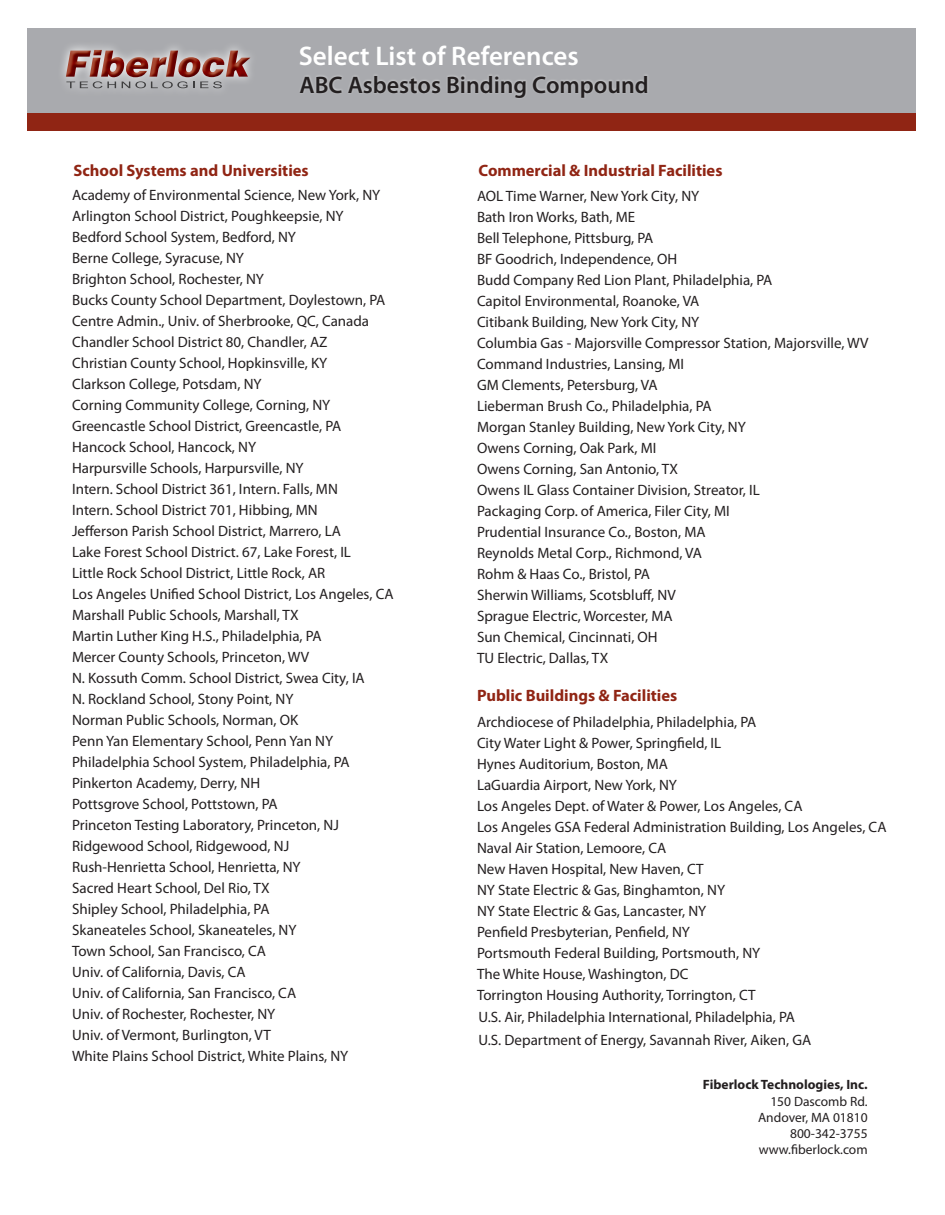
<style>
.page{position:relative;width:945px;height:1215px;background:#fff}
.page>*{position:absolute;margin:0;border:0;box-sizing:border-box;transform-origin:0 0}
.Company_Name{font:600 27px "Myriad Pro";color:#fff}
.Company_Name-2{font:600 24px "Myriad Pro";color:#231f20}
.t1{font:700 16.5px "Myriad Pro";color:#902514}
.t2{font:15px "Myriad Pro";color:#231f20}
.Company_Name-3{font:13.5px "Myriad Pro";color:#231f20}
.Company_Name-4{font:700 13.5px "Myriad Pro";color:#231f20}
</style>
<div class="page">
<div style="left:28px;top:29px;width:888px;height:94px;background:#a9aaae"></div>
<div style="left:28px;top:113px;width:888px;height:18px;background:#902514"></div>
<svg style="left:62px;top:45px;width:189px;height:44px;fill:#b2b3b7"></svg>
<svg style="left:66px;top:81px;width:50px;height:7px"></svg>
<svg style="left:122px;top:81px;width:100px;height:7px"></svg>
<img style="left:66px;top:50px;width:58px;height:27px">
<img style="left:166px;top:51px;width:84px;height:26px">
<img style="left:90px;top:57px;width:77px;height:20px">
<div style="left:298px;top:73px;width:352px;height:27px;background:#fff;opacity:.5"></div>
<p class="Company_Name" style="left:299px;top:39px;width:281px">Select List of References</p>
<p class="Company_Name-2" style="left:300px;top:69px;width:351px">ABC Asbestos Binding Compound</p>
<p class="t1" style="left:74px;top:160px;width:237px">School Systems and Universities</p>
<p class="t2" style="left:72px;top:186px;width:310px">Academy of Environmental Science, New York, NY</p>
<p class="t2" style="left:72px;top:207px;width:273px">Arlington School District, Poughkeepsie, NY</p>
<p class="t2" style="left:72px;top:228px;width:225px">Bedford School System, Bedford, NY</p>
<p class="t2" style="left:72px;top:249px;width:173px">Berne College, Syracuse, NY</p>
<p class="t2" style="left:72px;top:270px;width:194px">Brighton School, Rochester, NY</p>
<p class="t2" style="left:72px;top:291px;width:315px">Bucks County School Department, Doylestown, PA</p>
<p class="t2" style="left:72px;top:312px;width:299px">Centre Admin., Univ. of Sherbrooke, QC, Canada</p>
<p class="t2" style="left:72px;top:333px;width:257px">Chandler School District 80, Chandler, AZ</p>
<p class="t2" style="left:72px;top:354px;width:257px">Christian County School, Hopkinsville, KY</p>
<p class="t2" style="left:72px;top:375px;width:191px">Clarkson College, Potsdam, NY</p>
<p class="t2" style="left:72px;top:396px;width:260px">Corning Community College, Corning, NY</p>
<p class="t2" style="left:72px;top:417px;width:271px">Greencastle School District, Greencastle, PA</p>
<p class="t2" style="left:72px;top:438px;width:186px">Hancock School, Hancock, NY</p>
<p class="t2" style="left:72px;top:459px;width:233px">Harpursville Schools, Harpursville, NY</p>
<p class="t2" style="left:72px;top:480px;width:267px">Intern. School District 361, Intern. Falls, MN</p>
<p class="t2" style="left:72px;top:501px;width:247px">Intern. School District 701, Hibbing, MN</p>
<p class="t2" style="left:72px;top:522px;width:270px">Jefferson Parish School District, Marrero, LA</p>
<p class="t2" style="left:72px;top:543px;width:281px">Lake Forest School District. 67, Lake Forest, IL</p>
<p class="t2" style="left:72px;top:564px;width:255px">Little Rock School District, Little Rock, AR</p>
<p class="t2" style="left:72px;top:585px;width:323px">Los Angeles Unified School District, Los Angeles, CA</p>
<p class="t2" style="left:72px;top:606px;width:228px">Marshall Public Schools, Marshall, TX</p>
<p class="t2" style="left:72px;top:627px;width:251px">Martin Luther King H.S., Philadelphia, PA</p>
<p class="t2" style="left:72px;top:648px;width:239px">Mercer County Schools, Princeton, WV</p>
<p class="t2" style="left:72px;top:669px;width:294px">N. Kossuth Comm. School District, Swea City, IA</p>
<p class="t2" style="left:72px;top:690px;width:223px">N. Rockland School, Stony Point, NY</p>
<p class="t2" style="left:72px;top:711px;width:228px">Norman Public Schools, Norman, OK</p>
<p class="t2" style="left:72px;top:732px;width:263px">Penn Yan Elementary School, Penn Yan NY</p>
<p class="t2" style="left:72px;top:753px;width:279px">Philadelphia School System, Philadelphia, PA</p>
<p class="t2" style="left:72px;top:774px;width:190px">Pinkerton Academy, Derry, NH</p>
<p class="t2" style="left:72px;top:795px;width:207px">Pottsgrove School, Pottstown, PA</p>
<p class="t2" style="left:72px;top:816px;width:268px">Princeton Testing Laboratory, Princeton, NJ</p>
<p class="t2" style="left:72px;top:837px;width:219px">Ridgewood School, Ridgewood, NJ</p>
<p class="t2" style="left:72px;top:858px;width:230px">Rush-Henrietta School, Henrietta, NY</p>
<p class="t2" style="left:72px;top:879px;width:199px">Sacred Heart School, Del Rio, TX</p>
<p class="t2" style="left:72px;top:900px;width:199px">Shipley School, Philadelphia, PA</p>
<p class="t2" style="left:72px;top:921px;width:226px">Skaneateles School, Skaneateles, NY</p>
<p class="t2" style="left:72px;top:942px;width:196px">Town School, San Francisco, CA</p>
<p class="t2" style="left:72px;top:963px;width:175px">Univ. of California, Davis, CA</p>
<p class="t2" style="left:72px;top:984px;width:226px">Univ. of California, San Francisco, CA</p>
<p class="t2" style="left:72px;top:1005px;width:205px">Univ. of Rochester, Rochester, NY</p>
<p class="t2" style="left:72px;top:1026px;width:200px">Univ. of Vermont, Burlington, VT</p>
<p class="t2" style="left:72px;top:1047px;width:278px">White Plains School District, White Plains, NY</p>
<p class="t1" style="left:478px;top:160px;width:246px">Commercial &amp; Industrial Facilities</p>
<p class="t2" style="left:477px;top:187px;width:224px">AOL Time Warner, New York City, NY</p>
<p class="t2" style="left:477px;top:208px;width:160px">Bath Iron Works, Bath, ME</p>
<p class="t2" style="left:477px;top:229px;width:178px">Bell Telephone, Pittsburg, PA</p>
<p class="t2" style="left:477px;top:250px;width:202px">BF Goodrich, Independence, OH</p>
<p class="t2" style="left:477px;top:271px;width:297px">Budd Company Red Lion Plant, Philadelphia, PA</p>
<p class="t2" style="left:477px;top:292px;width:224px">Capitol Environmental, Roanoke, VA</p>
<p class="t2" style="left:477px;top:313px;width:224px">Citibank Building, New York City, NY</p>
<p class="t2" style="left:477px;top:334px;width:393px">Columbia Gas - Majorsville Compressor Station, Majorsville, WV</p>
<p class="t2" style="left:477px;top:355px;width:209px">Command Industries, Lansing, MI</p>
<p class="t2" style="left:477px;top:376px;width:182px">GM Clements, Petersburg, VA</p>
<p class="t2" style="left:477px;top:397px;width:236px">Lieberman Brush Co., Philadelphia, PA</p>
<p class="t2" style="left:477px;top:418px;width:270px">Morgan Stanley Building, New York City, NY</p>
<p class="t2" style="left:477px;top:439px;width:181px">Owens Corning, Oak Park, MI</p>
<p class="t2" style="left:477px;top:460px;width:203px">Owens Corning, San Antonio, TX</p>
<p class="t2" style="left:477px;top:481px;width:284px">Owens IL Glass Container Division, Streator, IL</p>
<p class="t2" style="left:477px;top:502px;width:254px">Packaging Corp. of America, Filer City, MI</p>
<p class="t2" style="left:477px;top:523px;width:230px">Prudential Insurance Co., Boston, MA</p>
<p class="t2" style="left:477px;top:544px;width:226px">Reynolds Metal Corp., Richmond, VA</p>
<p class="t2" style="left:477px;top:565px;width:175px">Rohm &amp; Haas Co., Bristol, PA</p>
<p class="t2" style="left:477px;top:586px;width:200px">Sherwin Williams, Scotsbluff, NV</p>
<p class="t2" style="left:477px;top:607px;width:197px">Sprague Electric, Worcester, MA</p>
<p class="t2" style="left:477px;top:628px;width:182px">Sun Chemical, Cincinnati, OH</p>
<p class="t2" style="left:477px;top:649px;width:133px">TU Electric, Dallas, TX</p>
<p class="t1" style="left:477px;top:684px;width:202px">Public Buildings &amp; Facilities</p>
<p class="t2" style="left:477px;top:712px;width:281px">Archdiocese of Philadelphia, Philadelphia, PA</p>
<p class="t2" style="left:477px;top:733px;width:246px">City Water Light &amp; Power, Springfield, IL</p>
<p class="t2" style="left:477px;top:754px;width:192px">Hynes Auditorium, Boston, MA</p>
<p class="t2" style="left:477px;top:775px;width:201px">LaGuardia Airport, New York, NY</p>
<p class="t2" style="left:477px;top:796px;width:327px">Los Angeles Dept. of Water &amp; Power, Los Angeles, CA</p>
<p class="t2" style="left:477px;top:817px;width:411px">Los Angeles GSA Federal Administration Building, Los Angeles, CA</p>
<p class="t2" style="left:477px;top:838px;width:191px">Naval Air Station, Lemoore, CA</p>
<p class="t2" style="left:477px;top:859px;width:228px">New Haven Hospital, New Haven, CT</p>
<p class="t2" style="left:477px;top:880px;width:250px">NY State Electric &amp; Gas, Binghamton, NY</p>
<p class="t2" style="left:477px;top:901px;width:231px">NY State Electric &amp; Gas, Lancaster, NY</p>
<p class="t2" style="left:477px;top:922px;width:214px">Penfield Presbyterian, Penfield, NY</p>
<p class="t2" style="left:477px;top:943px;width:285px">Portsmouth Federal Building, Portsmouth, NY</p>
<p class="t2" style="left:477px;top:964px;width:213px">The White House, Washington, DC</p>
<p class="t2" style="left:477px;top:985px;width:280px">Torrington Housing Authority, Torrington, CT</p>
<p class="t2" style="left:478px;top:1008px;width:318px">U.S. Air, Philadelphia International, Philadelphia, PA</p>
<p class="t2" style="left:478px;top:1031px;width:334px">U.S. Department of Energy, Savannah River, Aiken, GA</p>
<p class="Company_Name-4" style="left:703px;top:1076px;width:166px">Fiberlock Technologies, Inc.</p>
<p class="Company_Name-3" style="left:770px;top:1093px;width:99px">150 Dascomb Rd.</p>
<p class="Company_Name-3" style="left:758px;top:1109px;width:111px">Andover, MA 01810</p>
<p class="Company_Name-3" style="left:790px;top:1125px;width:79px">800-342-3755</p>
<p class="Company_Name-3" style="left:759px;top:1141px;width:110px">www.fiberlock.com</p>
</div>
